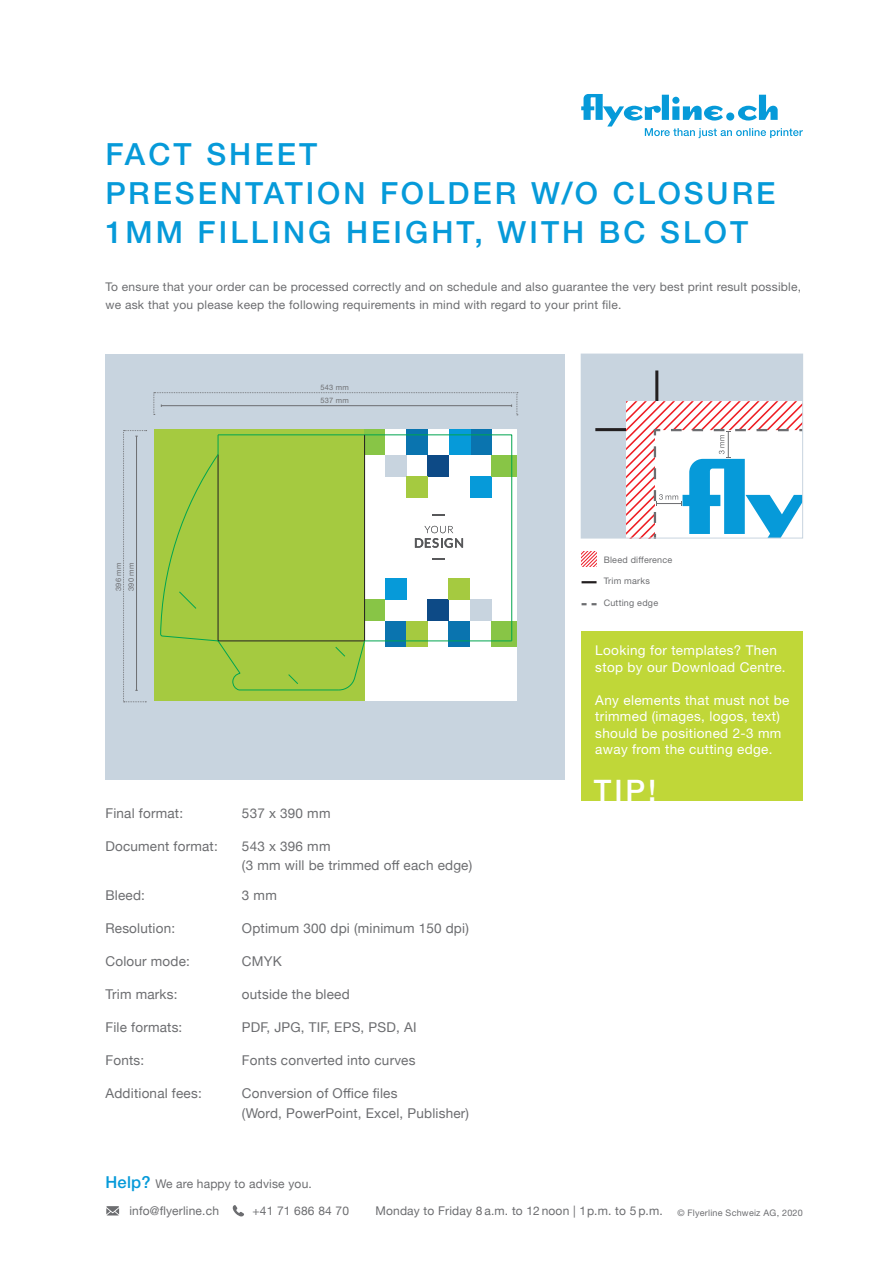
<style>
.page{position:relative;width:893px;height:1263px;background:#fff}
.page>*{position:absolute;margin:0;border:0;box-sizing:border-box;transform-origin:0 0}
.t1{font:500 30.6px/39.2px "Helvetica Neue LT Std";letter-spacing:.1em;color:#069ad9}
.t2{font:500 29.7px "Helvetica Neue LT Std";color:#fff}
.t3{font:13.5px/19.5px "Helvetica Neue";letter-spacing:.015em;color:#6c6d70}
.t4{font:13.5px/16.5px "Helvetica Neue LT Std";letter-spacing:.025em;color:#fff}
.t5{font:12px/18px "Helvetica Neue LT Std";letter-spacing:.02em;color:#6c6d70}
.t6{font:12px "Helvetica Neue";letter-spacing:.015em;color:#6c6d70}
.t7{font:9px "Helvetica Neue LT Std";letter-spacing:.025em;color:#6c6d70}
.t8{font:7.5px "Helvetica Neue LT Std";letter-spacing:.025em;color:#6c6d70}
.s1{font-family:"Helvetica Neue LT Std";font-weight:500;font-size:16.5px;color:#069ad9}
</style>
<div class="page">
<svg style="left:581px;top:94px;width:222px;height:44px"></svg>
<svg style="left:582px;top:581px;width:15px;height:2px"></svg>
<svg style="left:582px;top:603px;width:15px;height:2px"></svg>
<div style="left:581px;top:354px;width:222px;height:184px;background:#c8d4df"></div>
<hr style="left:655px;top:370px;width:3px;height:31px;background:#231f20">
<hr style="left:595px;top:428px;width:31px;height:3px;background:#231f20">
<svg style="left:626px;top:401px;width:175px;height:135px;background:#ccd7e4"></svg>
<div style="left:581px;top:354px;width:222px;height:184px;border:1px solid #c8d4df"></div>
<svg style="left:581px;top:552px;width:15px;height:15px"></svg>
<svg style="left:106px;top:1206px;width:13px;height:9px"></svg>
<svg style="left:232px;top:1205px;width:12px;height:11px"></svg>
<div style="left:581px;top:631px;width:222px;height:170px;background:#c0d738"></div>
<div style="left:105px;top:354px;width:460px;height:425px;background:#c8d4df"></div>
<div style="left:154px;top:429px;width:363px;height:272px;background:#fff"></div>
<div style="left:154px;top:429px;width:210px;height:272px;background:#a5ca40"></div>
<svg style="left:512px;top:621px;width:5px;height:25px"></svg>
<div style="left:470px;top:429px;width:21px;height:26px;background:#0a74af"></div>
<div style="left:406px;top:429px;width:22px;height:26px;background:#0a74af"></div>
<div style="left:449px;top:429px;width:21px;height:26px;background:#069ad9"></div>
<svg style="left:512px;top:455px;width:5px;height:21px"></svg>
<div style="left:364px;top:429px;width:21px;height:26px;background:#88c546"></div>
<svg style="left:160px;top:434px;width:352px;height:257px"></svg>
<svg style="left:154px;top:392px;width:364px;height:24px"></svg>
<svg style="left:123px;top:430px;width:24px;height:272px"></svg>
<h1 class="t1" style="left:105px;top:134px;width:672px">FACT SHEET<br>PRESENTATION FOLDER W/O CLOSURE<br>1MM FILLING HEIGHT, WITH BC SLOT</h1>
<p class="t5" style="left:105px;top:278px;width:697px">To ensure that your order can be processed correctly and on schedule and also guarantee the very best print result possible, we ask that you please keep the following requirements in mind with regard to your print file.</p>
<p class="t8" style="left:320px;top:383px;width:30px">543 mm</p>
<p class="t8" style="left:127px;top:591px;width:30px;rotate:-90deg">390 mm</p>
<p class="t8" style="left:114px;top:591px;width:30px;rotate:-90deg">396 mm</p>
<p class="t8" style="left:320px;top:396px;width:30px">537 mm</p>
<p class="t3" style="left:105px;top:804px;width:79px">Final format:</p>
<p class="t3" style="left:242px;top:804px;width:90px">537 x 390 mm</p>
<p class="t3" style="left:105px;top:837px;width:114px">Document format:</p>
<p class="t3" style="left:242px;top:837px;width:232px">543 x 396 mm<br>(3 mm will be trimmed off each edge)</p>
<p class="t3" style="left:105px;top:886px;width:41px">Bleed:</p>
<p class="t3" style="left:242px;top:886px;width:36px">3 mm</p>
<p class="t3" style="left:105px;top:919px;width:71px">Resolution:</p>
<p class="t3" style="left:242px;top:919px;width:228px">Optimum 300 dpi (minimum 150 dpi)</p>
<p class="t3" style="left:105px;top:952px;width:86px">Colour mode:</p>
<p class="t3" style="left:242px;top:952px;width:41px">CMYK</p>
<p class="t3" style="left:105px;top:985px;width:74px">Trim marks:</p>
<p class="t3" style="left:242px;top:985px;width:109px">outside the bleed</p>
<p class="t3" style="left:105px;top:1018px;width:78px">File formats:</p>
<p class="t3" style="left:242px;top:1018px;width:176px">PDF, JPG, TIF, EPS, PSD, AI</p>
<p class="t3" style="left:105px;top:1051px;width:40px">Fonts:</p>
<p class="t3" style="left:242px;top:1051px;width:175px">Fonts converted into curves</p>
<p class="t3" style="left:105px;top:1084px;width:98px">Additional fees:</p>
<p class="t3" style="left:242px;top:1084px;width:229px">Conversion of Office files<br>(Word, PowerPoint, Excel, Publisher)</p>
<p class="t7" style="left:604px;top:554px;width:70px">Bleed difference</p>
<p class="t7" style="left:604px;top:576px;width:48px">Trim marks</p>
<p class="t7" style="left:604px;top:598px;width:56px">Cutting edge</p>
<p class="t4" style="left:595px;top:642px;width:192px">Looking for templates? Then stop by our Download Centre.</p>
<p class="t4" style="left:595px;top:691px;width:196px">Any elements that must not be trimmed (images, logos, text) should be positioned 2-3 mm away from the cutting edge.</p>
<h2 class="t2" style="left:594px;top:772px;width:64px">TIP!</h2>
<p class="t6" style="left:105px;top:1175px;width:208px"><span class="s1">Help?</span> We are happy to advise you.</p>
<p class="t6" style="left:129px;top:1202px;width:91px">info@flyerline.ch</p>
<p class="t6" style="left:252px;top:1202px;width:98px">+41 71 686 84 70</p>
<p class="t6" style="left:375px;top:1202px;width:429px">Monday to Friday 8 a.m. to 12 noon | 1p.m. to 5 p.m. <sub>©</sub> <sub>Flyerline</sub> <sub>Schweiz</sub> <sub>AG,</sub> <sub>2020</sub></p>
</div>
